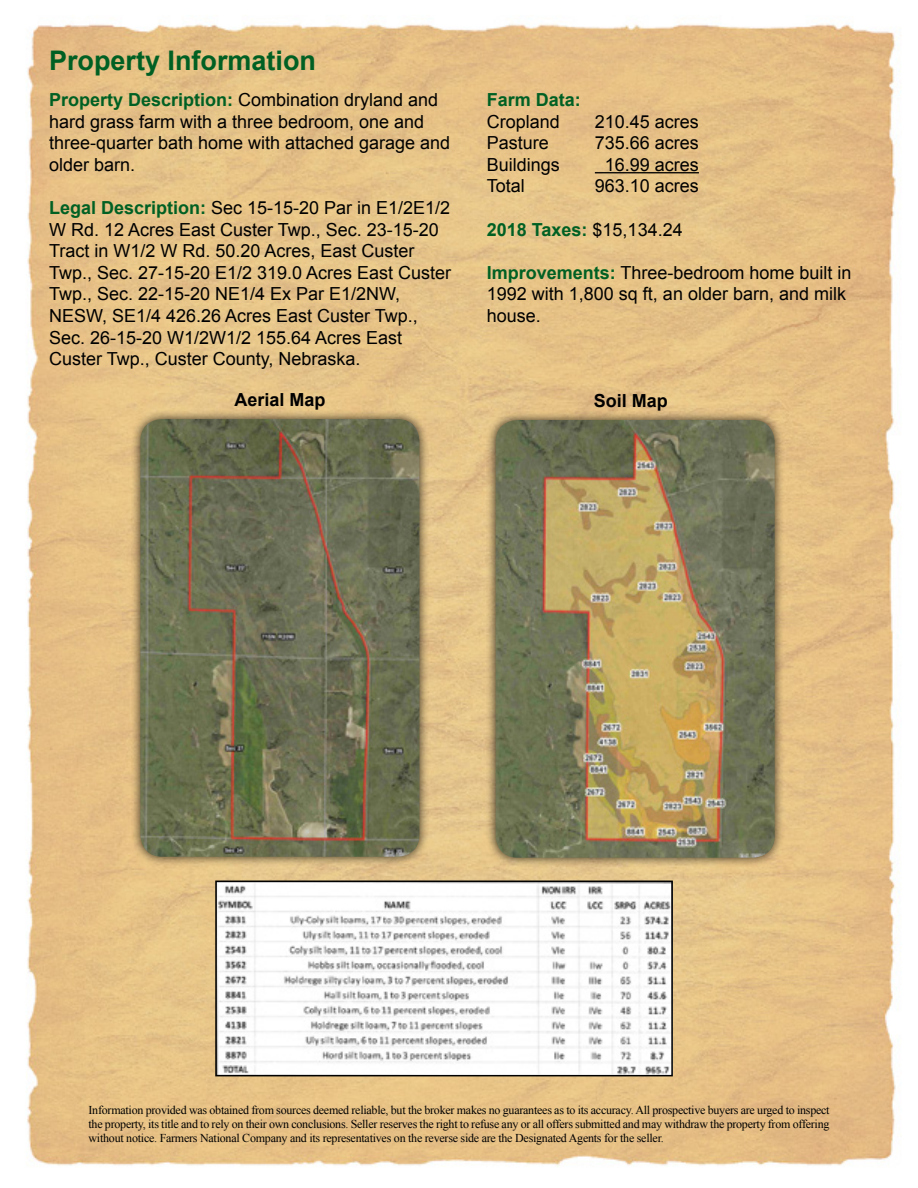
<style>
.page{position:relative;width:918px;height:1188px;background:#fff}
.page>*{position:absolute;margin:0;border:0;box-sizing:border-box;transform-origin:0 0}
.t1{font:700 27px "Arial";color:#006023}
.t2{font:18px/21.6px "Arial";color:#000}
.t3{font:700 18px "Arial";color:#006023}
.t4{font:700 18px "Arial";color:#000}
.t5{font:12px/14.4px "Times New Roman";letter-spacing:-.02em;color:#000;text-align:justify}
.s1{font-weight:700;color:#006023}
.s2{font-weight:400;color:#000}
</style>
<div class="page">
<img style="left:27px;top:23px;width:873px;height:1144px">
<hr style="left:595px;top:172px;width:104px;height:1px;background:#000">
<div style="left:131px;top:409px;width:298px;height:458px;background:#000;opacity:.75"></div>
<img style="left:140px;top:419px;width:279px;height:438px">
<img style="left:218px;top:884px;width:452px;height:189px">
<div style="left:215px;top:881px;width:458px;height:195px;border:2px solid #000"></div>
<div style="left:486px;top:410px;width:298px;height:458px;background:#000;opacity:.75"></div>
<img style="left:496px;top:420px;width:279px;height:438px">
<h1 class="t1" style="left:49px;top:42px;width:269px">Property Information</h1>
<p class="t2" style="left:49px;top:89px;width:403px"><span class="s1">Property Description:</span> Combination dryland and hard grass farm with a three bedroom, one and three-quarter bath home with attached garage and older barn.</p>
<p class="t2" style="left:49px;top:197px;width:404px"><span class="s1">Legal Description:</span> Sec 15-15-20 Par in E1/2E1/2<br>W Rd. 12 Acres East Custer Twp., Sec. 23-15-20<br>Tract in W1/2 W Rd. 50.20 Acres, East Custer Twp., Sec. 27-15-20 E1/2 319.0 Acres East Custer Twp., Sec. 22-15-20 NE1/4 Ex Par E1/2NW, NESW, SE1/4 426.26 Acres East Custer Twp., Sec. 26-15-20 W1/2W1/2 155.64 Acres East Custer Twp., Custer County, Nebraska.</p>
<p class="t4" style="left:234px;top:388px;width:93px">Aerial Map</p>
<p class="t3" style="left:487px;top:88px;width:96px">Farm Data:</p>
<p class="t2" style="left:487px;top:111px;width:75px">Cropland</p>
<p class="t2" style="left:595px;top:111px;width:106px">210.45 acres</p>
<p class="t2" style="left:487px;top:132px;width:64px">Pasture</p>
<p class="t2" style="left:595px;top:132px;width:106px">735.66 acres</p>
<p class="t2" style="left:487px;top:154px;width:75px">Buildings</p>
<p class="t2" style="left:605px;top:154px;width:96px">16.99 acres</p>
<p class="t2" style="left:487px;top:176px;width:40px">Total</p>
<p class="t2" style="left:595px;top:176px;width:106px">963.10 acres</p>
<p class="t3" style="left:487px;top:217px;width:197px">2018 Taxes: <span class="s2">$15,134.24</span></p>
<p class="t2" style="left:487px;top:262px;width:366px"><span class="s1">Improvements:</span> Three-bedroom home built in<br>1992 with 1,800 sq ft, an older barn, and milk house.</p>
<p class="t4" style="left:594px;top:389px;width:76px">Soil Map</p>
<p class="t5" style="left:89px;top:1102px;width:743px">Information provided was obtained from sources deemed reliable, but the broker makes no guarantees as to its accuracy. All prospective buyers are urged to inspect the property, its title and to rely on their own conclusions. Seller reserves the right to refuse any or all offers submitted and may withdraw the property from offering without notice. Farmers National Company and its representatives on the reverse side are the Designated Agents for the seller.</p>
</div>
